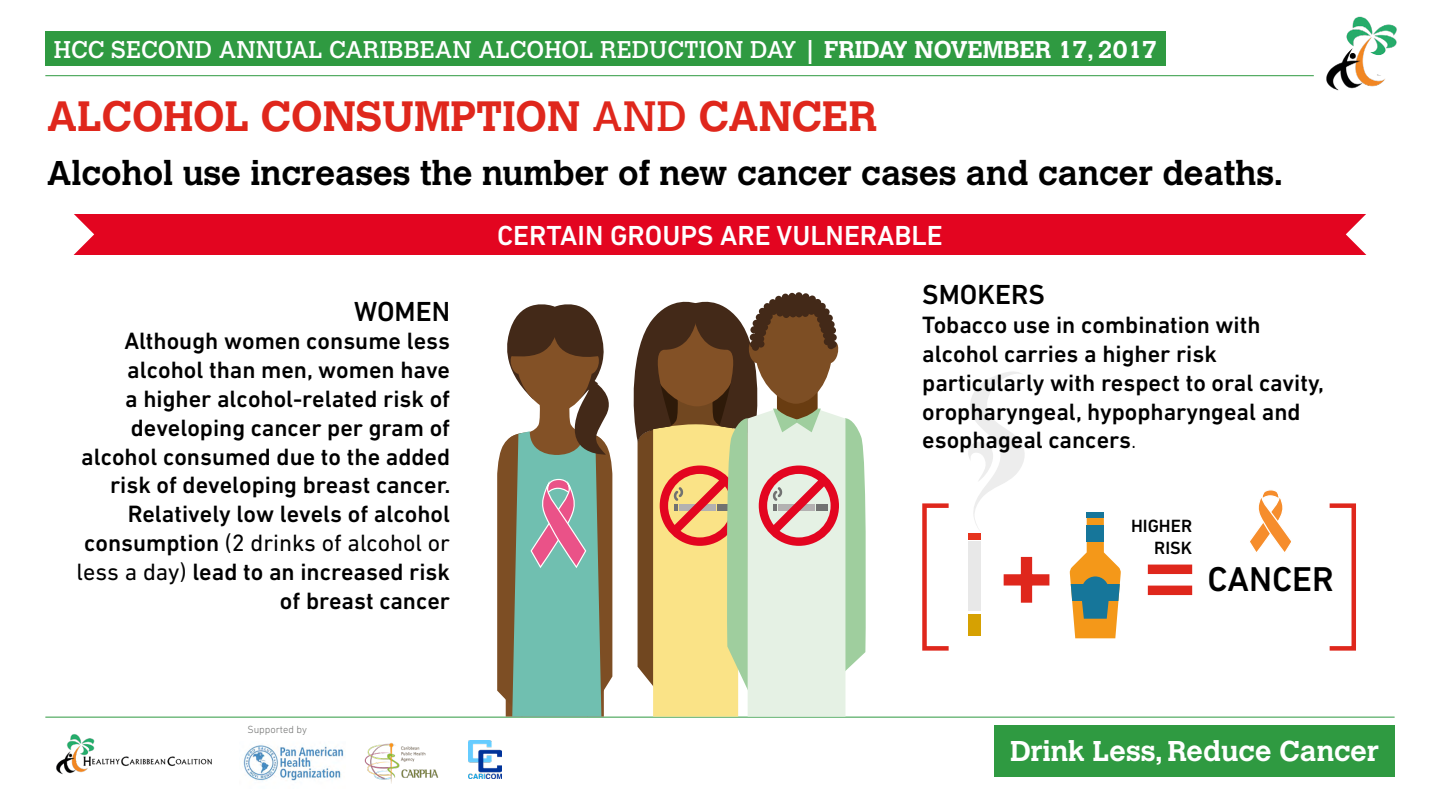
<style>
.page{position:relative;width:1440px;height:811px;background:#fff}
.page>*{position:absolute;margin:0;border:0;box-sizing:border-box;transform-origin:0 0}
.t1{font:700 42px "Calvert MT Std";color:#df271c}
.t2{font:500 35px "DIN Next LT Pro";color:#000}
.t3{font:700 34px "Calvert MT Std";color:#000}
.t4{font:700 28.4px "Calvert MT Std";color:#fff}
.t5{font:500 28px "DIN Next LT Pro";color:#fff}
.t6{font:500 28px "DIN Next LT Pro";color:#000}
.t7{font:500 24px/28.8px "DIN Next LT Pro";color:#000;text-align:right}
.t8{font:24px "Calvert MT Std";color:#fff}
.t9{font:500 18px/21.6px "DIN Next LT Pro";color:#000;text-align:right}
.t10{font:300 10.4px "DIN Next LT Pro";color:#717271}
.s1{font-weight:700}
.s2{font-weight:400}
.s3{font-weight:300}
</style>
<div class="page">
<div style="left:45px;top:31px;width:1121px;height:35px;background:#2f9a41"></div>
<div style="left:994px;top:724px;width:401px;height:52px;background:#2f9a41"></div>
<img style="left:243px;top:745px;width:101px;height:36px">
<img style="left:364px;top:743px;width:75px;height:40px">
<img style="left:469px;top:740px;width:33px;height:38px">
<hr style="left:45px;top:716px;width:1350px;height:1px;background:#2f9a41">
<hr style="left:45px;top:75px;width:1269px;height:1px;background:#2f9a41">
<img style="left:56px;top:734px;width:156px;height:41px">
<img style="left:1326px;top:16px;width:71px;height:75px">
<svg style="left:1371px;top:54px;width:26px;height:23px"></svg>
<div style="left:51px;top:214px;width:1344px;height:40px;background:#e30520"></div>
<svg style="left:968px;top:371px;width:57px;height:158px"></svg>
<svg style="left:1148px;top:564px;width:44px;height:30px"></svg>
<svg style="left:1003px;top:556px;width:47px;height:47px"></svg>
<div style="left:1087px;top:512px;width:17px;height:5px;background:#16769a"></div>
<svg style="left:1070px;top:517px;width:51px;height:121px"></svg>
<div style="left:1082px;top:576px;width:27px;height:27px;background:#16769a;border-radius:50%"></div>
<div style="left:1087px;top:525px;width:17px;height:16px;background:#16769a"></div>
<svg style="left:1250px;top:490px;width:41px;height:62px"></svg>
<div style="left:922px;top:503px;width:29px;height:147px;border:4px solid #df271c"></div>
<div style="left:1327px;top:503px;width:29px;height:147px;border:4px solid #df271c"></div>
<svg style="left:497px;top:304px;width:116px;height:412px;background:#87917f"></svg>
<svg style="left:633px;top:292px;width:233px;height:424px;background:#c3b291"></svg>
<div style="left:968px;top:613px;width:12px;height:21px;background:#d6a102"></div>
<div style="left:968px;top:541px;width:12px;height:69px;background:#e8e8e8"></div>
<div style="left:968px;top:533px;width:12px;height:6px;background:#e6331d"></div>
<svg style="left:51px;top:214px;width:43px;height:41px"></svg>
<svg style="left:1346px;top:214px;width:49px;height:41px"></svg>
<p class="t8" style="left:54px;top:35px;width:1105px">HCC SECOND ANNUAL CARIBBEAN ALCOHOL REDUCTION DAY <span class="s1">| FRIDAY NOVEMBER 17, 2017</span></p>
<h1 class="t1" style="left:47px;top:89px;width:832px">ALCOHOL CONSUMPTION <span class="s2">AND</span> CANCER</h1>
<h3 class="t3" style="left:47px;top:151px;width:1238px">Alcohol use increases the number of new cancer cases and cancer deaths.</h3>
<p class="t6" style="left:354px;top:294px;width:98px">WOMEN</p>
<p class="t7" style="left:77px;top:326px;width:376px">Although women consume less alcohol than men, women have<br>a higher alcohol-related risk of developing cancer per gram of alcohol consumed due to the added risk of developing breast cancer.<br>Relatively low levels of alcohol consumption <span class="s2">(2 drinks of alcohol or less a day)</span> lead to an increased risk of breast cancer</p>
<p class="t10" style="left:247px;top:723px;width:61px">Supported by</p>
<p class="t5" style="left:497px;top:219px;width:447px">CERTAIN GROUPS ARE VULNERABLE</p>
<p class="t6" style="left:922px;top:278px;width:124px">SMOKERS</p>
<p class="t7" style="left:922px;top:310px;width:403px;text-align:left">Tobacco use in combination with alcohol carries a higher risk particularly with respect to oral cavity, oropharyngeal, hypopharyngeal and esophageal cancers<span class="s3">.</span></p>
<p class="t9" style="left:1131px;top:515px;width:63px">HIGHER<br>RISK</p>
<h2 class="t2" style="left:1207px;top:558px;width:128px">CANCER</h2>
<p class="t4" style="left:1010px;top:733px;width:370px">Drink Less, Reduce Cancer</p>
</div>
